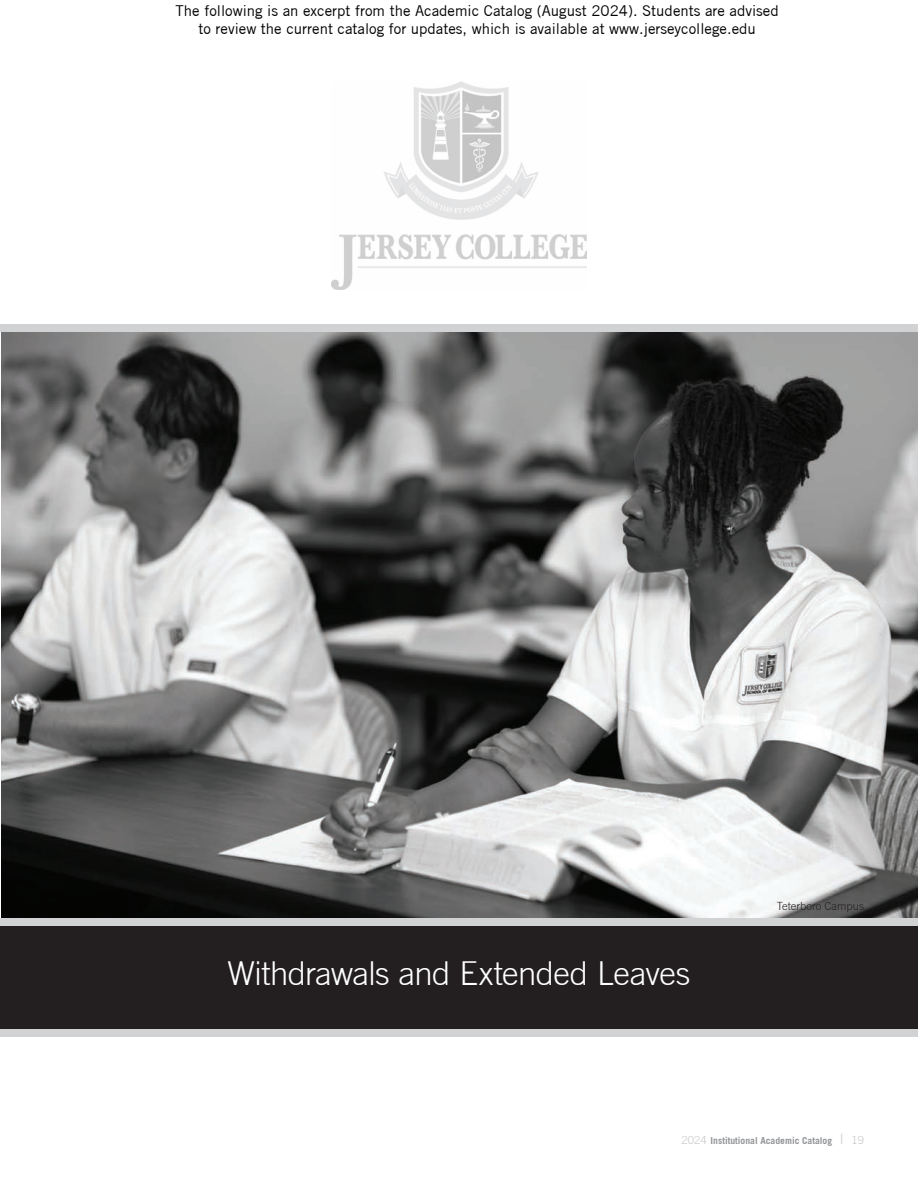
<style>
.page{position:relative;width:918px;height:1188px;background:#fff}
.page>*{position:absolute;margin:0;border:0;box-sizing:border-box;transform-origin:0 0}
.t1{font:300 33px "Trade Gothic";letter-spacing:-.02em;color:#fff}
.t2{font:15px/18px "Trade Gothic";color:#000;text-align:center}
.t3{font:300 11.25px "Trade Gothic";color:#231f20}
.t4{font:700 9.6px "Trade Gothic";color:#939598}
.s1{font-weight:300;font-size:11.25px;color:#c7c8ca}
.s2{font-weight:300;font-size:14.4px;color:#c7c8ca}
</style>
<div class="page">
<img style="left:1px;top:331px;width:917px;height:587px">
<div style="left:0;top:925px;width:918px;height:108px;background:#231f20"></div>
<div style="left:0;top:918px;width:918px;height:7px;background:#d1d2d4"></div>
<div style="left:0;top:1029px;width:918px;height:7px;background:#d1d2d4"></div>
<img style="left:332px;top:81px;width:254px;height:208px">
<div style="left:0;top:324px;width:918px;height:7px;background:#d1d2d4"></div>
<p class="t2" style="left:176px;top:1px;width:605px">The following is an excerpt from the Academic Catalog (August 2024). Students are advised to review the current catalog for updates, which is available at www.jerseycollege.edu</p>
<h1 class="t1" style="left:227px;top:953px;width:465px">Withdrawals and Extended Leaves</h1>
<p class="t3" style="left:777px;top:900px;width:89px">Teterboro Campus</p>
<p class="t4" style="left:682px;top:1135px;width:184px"><span class="s1">2024</span> Institutional Academic Catalog <span class="s2">|</span> <span class="s1">19</span></p>
</div>
